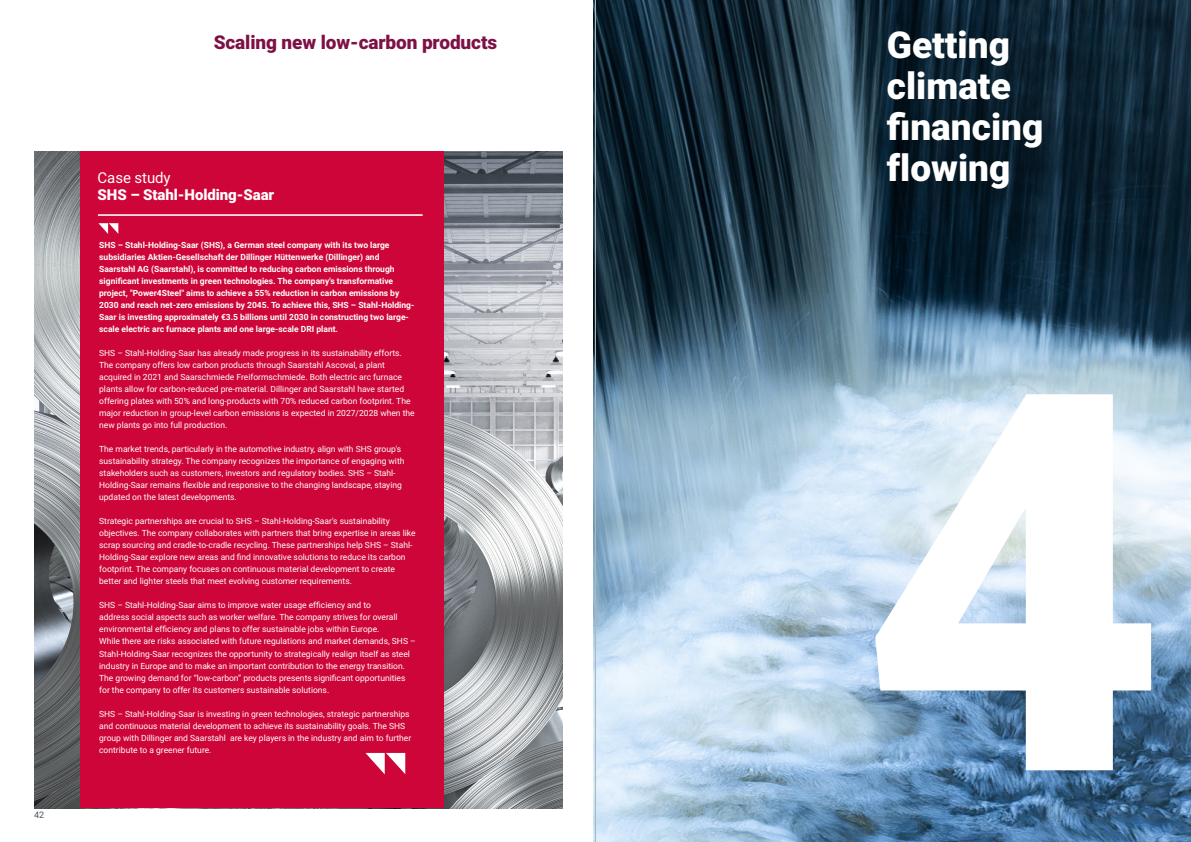
<style>
.page{position:relative;width:1191px;height:842px;background:#fff}
.page>*{position:absolute;margin:0;border:0;box-sizing:border-box;transform-origin:0 0}
.Paragraph_Style1{font:900 528.8px "Roboto";color:#fff}
.Paragraph_Style1-2{font:900 37px/41px "Roboto";color:#fff}
.t1{font:900 19px "Roboto";letter-spacing:-.005em;color:#7d1146}
.t2{font:900 15px "Roboto";letter-spacing:-.005em;color:#fff}
.t3{font:15px "Roboto";letter-spacing:-.005em;color:#fff}
.t4{font:9px "Roboto";color:#485464}
.t5{font:8.5px/12px "Roboto";color:#fff}
.t6{font:700 8.5px/12px "Roboto";color:#fff}
</style>
<div class="page">
<img style="left:593px;top:0;width:597px;height:842px">
<hr style="left:595px;top:0;width:1px;height:842px;background:#a4bbc2">
<img style="left:34px;top:152px;width:529px;height:656px">
<div style="left:80px;top:152px;width:363px;height:656px;background:#ce0538"></div>
<hr style="left:98px;top:215px;width:324px;height:1px;background:#fff">
<svg style="left:98px;top:223px;width:20px;height:11px"></svg>
<svg style="left:365px;top:753px;width:40px;height:21px"></svg>
<p class="t1" style="left:214px;top:29px;width:285px">Scaling new low-carbon products</p>
<p class="Paragraph_Style1-2" style="left:887px;top:23px;width:125px">Getting</p>
<p class="Paragraph_Style1-2" style="left:887px;top:64px;width:158px">climate financing flowing</p>
<p class="t3" style="left:98px;top:167px;width:75px">Case study</p>
<p class="t2" style="left:98px;top:184px;width:178px">SHS – Stahl-Holding-Saar</p>
<p class="t6" style="left:99px;top:239px;width:317px">SHS – Stahl-Holding-Saar (SHS), a German steel company with its two large subsidiaries Aktien-Gesellschaft der Dillinger Hüttenwerke (Dillinger) and Saarstahl AG (Saarstahl), is committed to reducing carbon emissions through significant investments in green technologies. The company's transformative project, "Power4Steel" aims to achieve a 55% reduction in carbon emissions by 2030 and reach net-zero emissions by 2045. To achieve this, SHS – Stahl-Holding-Saar is investing approximately €3.5 billions until 2030 in constructing two large&shy;scale electric arc furnace plants and one large-scale DRI plant.</p>
<p class="t5" style="left:99px;top:347px;width:317px">SHS – Stahl-Holding-Saar has already made progress in its sustainability efforts.<br>The company offers low carbon products through Saarstahl Ascoval, a plant acquired in 2021 and Saarschmiede Freiformschmiede. Both electric arc furnace plants allow for carbon-reduced pre-material. Dillinger and Saarstahl have started offering plates with 50% and long-products with 70% reduced carbon footprint. The major reduction in group-level carbon emissions is expected in 2027/2028 when the new plants go into full production.</p>
<p class="t5" style="left:99px;top:443px;width:307px">The market trends, particularly in the automotive industry, align with SHS group's sustainability strategy. The company recognizes the importance of engaging with stakeholders such as customers, investors and regulatory bodies. SHS – Stahl-Holding-Saar remains flexible and responsive to the changing landscape, staying updated on the latest developments.</p>
<p class="t5" style="left:99px;top:515px;width:318px">Strategic partnerships are crucial to SHS – Stahl-Holding-Saar's sustainability objectives. The company collaborates with partners that bring expertise in areas like scrap sourcing and cradle-to-cradle recycling. These partnerships help SHS – Stahl-Holding-Saar explore new areas and find innovative solutions to reduce its carbon footprint. The company focuses on continuous material development to create better and lighter steels that meet evolving customer requirements.</p>
<p class="t5" style="left:99px;top:599px;width:300px">SHS – Stahl-Holding-Saar aims to improve water usage efficiency and to address social aspects such as worker welfare. The company strives for overall environmental efficiency and plans to offer sustainable jobs within Europe.</p>
<p class="t5" style="left:99px;top:635px;width:318px">While there are risks associated with future regulations and market demands, SHS – Stahl-Holding-Saar recognizes the opportunity to strategically realign itself as steel industry in Europe and to make an important contribution to the energy transition.<br>The growing demand for “low-carbon” products presents significant opportunities for the company to offer its customers sustainable solutions.</p>
<p class="t5" style="left:99px;top:707px;width:313px">SHS – Stahl-Holding-Saar is investing in green technologies, strategic partnerships and continuous material development to achieve its sustainability goals. The SHS group with Dillinger and Saarstahl are key players in the industry and aim to further contribute to a greener future.</p>
<p class="Paragraph_Style1" style="left:860px;top:212px;width:308px">4</p>
<p class="t4" style="left:34px;top:809px;width:12px">42</p>
<p class="t4" style="left:1146px;top:811px;width:12px">43</p>
</div>
